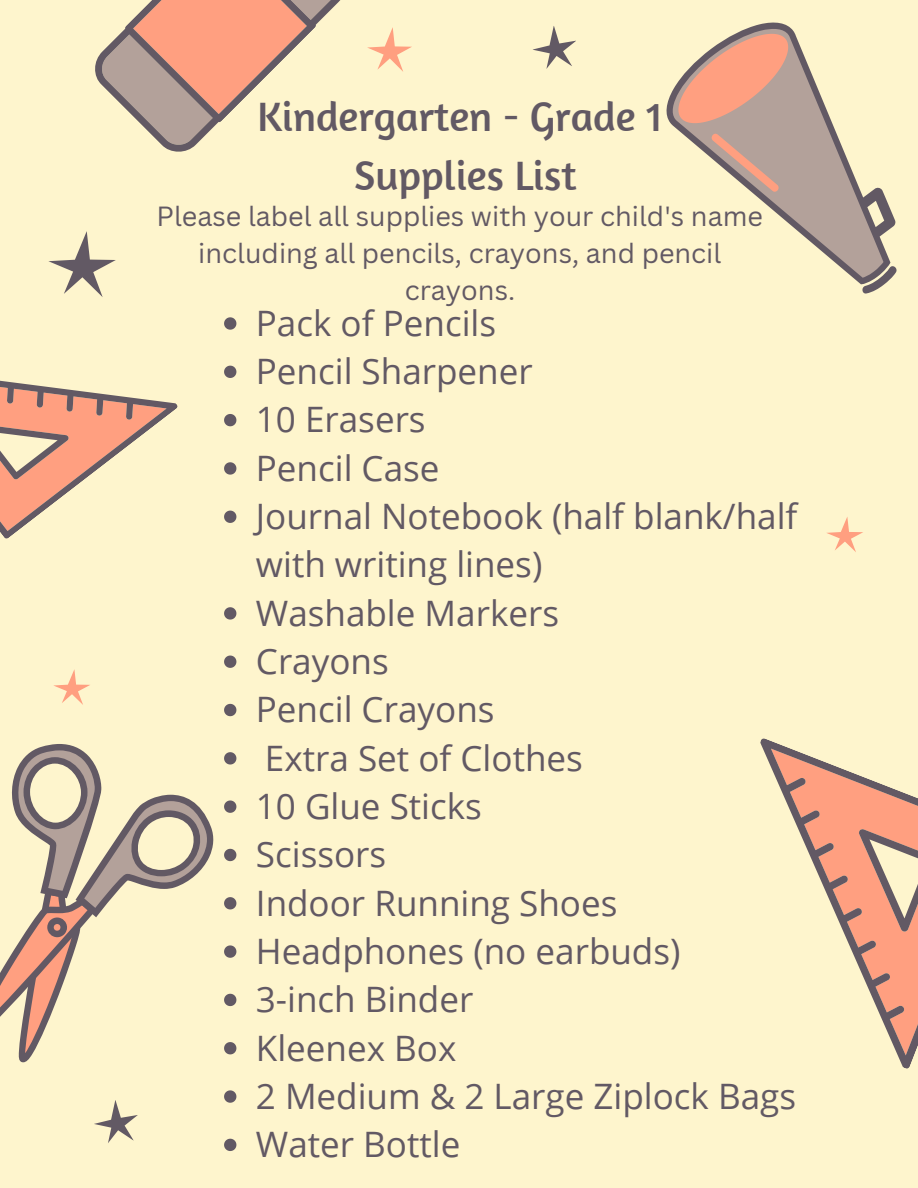
<style>
.page{position:relative;width:918px;height:1188px;background:#fef5cd}
.page>*{position:absolute;margin:0;border:0;box-sizing:border-box;transform-origin:0 0}
.t1{font:42px "Amaranth";color:#625964}
.t2{font:35.1px/48.3px "Open Sans";color:#625964}
.t3{font:27px/37.2px "Canva Sans";color:#625964;text-align:center}
</style>
<div class="page">
<svg style="left:95px;top:0;width:246px;height:152px"></svg>
<svg style="left:0;top:380px;width:178px;height:159px"></svg>
<svg style="left:760px;top:738px;width:158px;height:331px"></svg>
<svg style="left:94px;top:1100px;width:44px;height:43px"></svg>
<svg style="left:48px;top:231px;width:68px;height:66px"></svg>
<svg style="left:533px;top:26px;width:43px;height:43px"></svg>
<svg style="left:367px;top:27px;width:45px;height:45px"></svg>
<svg style="left:53px;top:669px;width:37px;height:36px"></svg>
<svg style="left:826px;top:517px;width:37px;height:35px"></svg>
<svg style="left:768px;top:51px;width:128px;height:231px"></svg>
<svg style="left:858px;top:262px;width:39px;height:32px"></svg>
<svg style="left:666px;top:22px;width:136px;height:184px"></svg>
<svg style="left:0;top:744px;width:214px;height:318px"></svg>
<svg style="left:224px;top:317px;width:12px;height:13px"></svg>
<svg style="left:224px;top:366px;width:12px;height:12px"></svg>
<svg style="left:224px;top:414px;width:12px;height:12px"></svg>
<svg style="left:224px;top:462px;width:12px;height:13px"></svg>
<svg style="left:224px;top:511px;width:12px;height:12px"></svg>
<svg style="left:224px;top:607px;width:12px;height:13px"></svg>
<svg style="left:224px;top:656px;width:12px;height:12px"></svg>
<svg style="left:224px;top:704px;width:12px;height:12px"></svg>
<svg style="left:224px;top:752px;width:12px;height:13px"></svg>
<svg style="left:224px;top:800px;width:12px;height:13px"></svg>
<svg style="left:224px;top:849px;width:12px;height:12px"></svg>
<svg style="left:224px;top:897px;width:12px;height:12px"></svg>
<svg style="left:224px;top:945px;width:12px;height:13px"></svg>
<svg style="left:224px;top:994px;width:12px;height:12px"></svg>
<svg style="left:224px;top:1042px;width:12px;height:12px"></svg>
<svg style="left:224px;top:1090px;width:12px;height:13px"></svg>
<svg style="left:224px;top:1139px;width:12px;height:12px"></svg>
<p class="t1" style="left:257px;top:90px;width:407px">Kindergarten - Grade 1</p>
<p class="t1" style="left:354px;top:149px;width:224px">Supplies List</p>
<p class="t3" style="left:157px;top:197px;width:608px">Please label all supplies with your child's name including all pencils, crayons, and pencil crayons.</p>
<p class="t2" style="left:256px;top:298px;width:242px">Pack of Pencils</p>
<p class="t2" style="left:256px;top:346px;width:278px">Pencil Sharpener</p>
<p class="t2" style="left:256px;top:395px;width:171px">10 Erasers</p>
<p class="t2" style="left:256px;top:443px;width:185px">Pencil Case</p>
<p class="t2" style="left:256px;top:491px;width:543px">Journal Notebook (half blank/half with writing lines)</p>
<p class="t2" style="left:256px;top:588px;width:305px">Washable Markers</p>
<p class="t2" style="left:256px;top:636px;width:134px">Crayons</p>
<p class="t2" style="left:256px;top:685px;width:240px">Pencil Crayons</p>
<p class="t2" style="left:265px;top:733px;width:319px">Extra Set of Clothes</p>
<p class="t2" style="left:256px;top:781px;width:228px">10 Glue Sticks</p>
<p class="t2" style="left:256px;top:830px;width:132px">Scissors</p>
<p class="t2" style="left:256px;top:878px;width:363px">Indoor Running Shoes</p>
<p class="t2" style="left:256px;top:926px;width:426px">Headphones (no earbuds)</p>
<p class="t2" style="left:256px;top:974px;width:219px">3-inch Binder</p>
<p class="t2" style="left:256px;top:1023px;width:202px">Kleenex Box</p>
<p class="t2" style="left:256px;top:1071px;width:542px">2 Medium &amp; 2 Large Ziplock Bags</p>
<p class="t2" style="left:256px;top:1119px;width:206px">Water Bottle</p>
</div>
